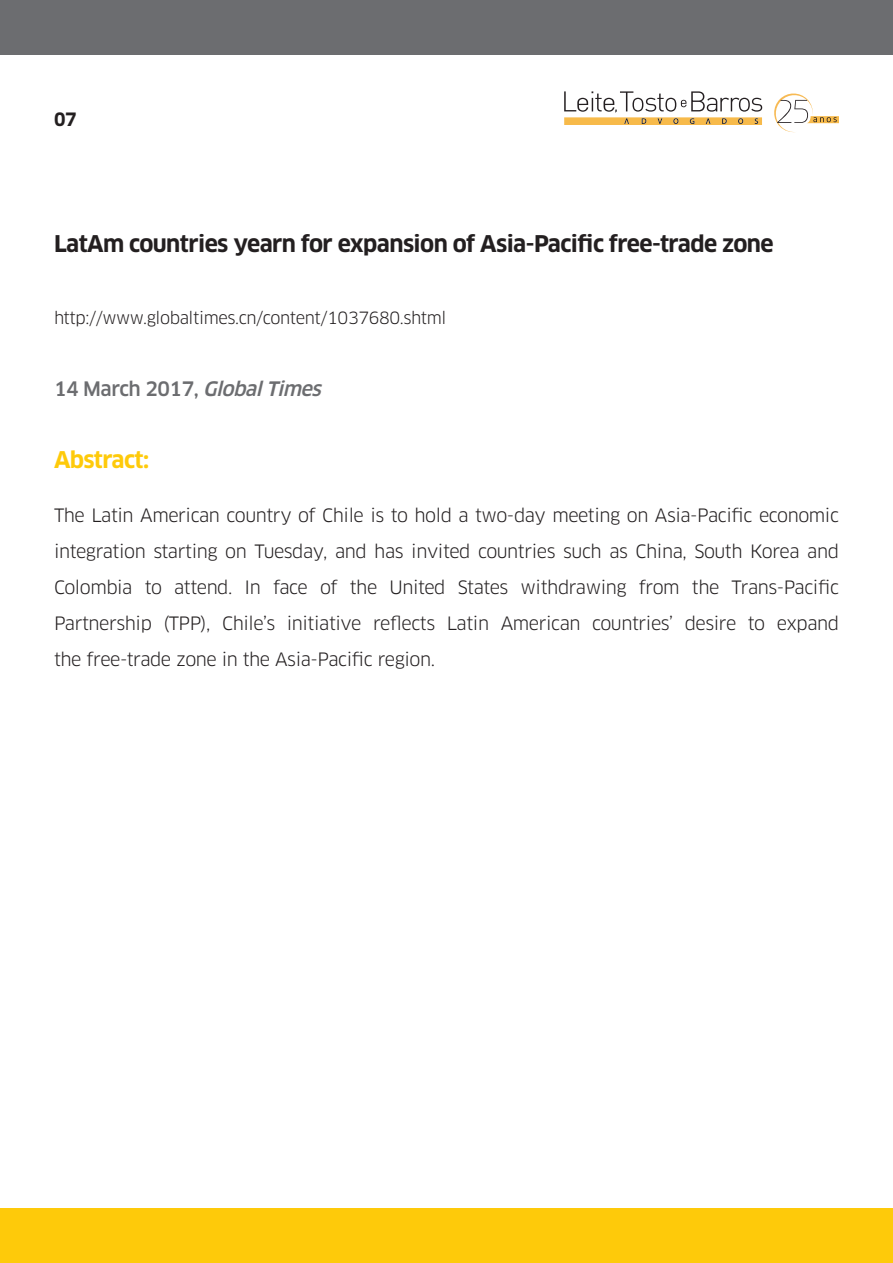
<style>
.page{position:relative;width:893px;height:1263px;background:#fff}
.page>*{position:absolute;margin:0;border:0;box-sizing:border-box;transform-origin:0 0}
.t1{font:700 22.5px "Clan OT";letter-spacing:-.025em;color:#231f20}
.t2{font:700 22.5px "Clan OT";letter-spacing:-.025em;color:#feca0a}
.t3{font:500 19.5px "Clan OT";letter-spacing:-.025em;color:#6c6d70}
.t4{font:18px/36px "Clan OT";letter-spacing:-.025em;color:#231f20;text-align:justify}
.t5{font:700 18px "Clan OT";color:#231f20}
.t6{font:16.5px "Clan OT";letter-spacing:-.025em;color:#231f20}
.s1{font-style:italic}
</style>
<div class="page">
<div style="left:0;top:1209px;width:893px;height:54px;background:#feca0a"></div>
<svg style="left:774px;top:93px;width:65px;height:40px"></svg>
<svg style="left:564px;top:91px;width:198px;height:34px"></svg>
<div style="left:0;top:0;width:893px;height:54px;background:#6c6d70"></div>
<p class="t5" style="left:54px;top:109px;width:24px">07</p>
<p class="t1" style="left:54px;top:231px;width:721px">LatAm countries yearn for expansion of Asia-Pacific free-trade zone</p>
<p class="t6" style="left:54px;top:308px;width:394px">http://www.globaltimes.cn/content/1037680.shtml</p>
<p class="t3" style="left:54px;top:377px;width:274px">14 March 2017, <span class="s1">GlobalTimes</span></p>
<p class="t2" style="left:54px;top:447px;width:97px">Abstract:</p>
<p class="t4" style="left:54px;top:497px;width:786px">The Latin American country of Chile is to hold a two-day meeting on Asia-Pacific economic integration starting on Tuesday, and has invited countries such as China, South Korea and Colombia to attend. In face of the United States withdrawing from the Trans-Pacific Partnership (TPP), Chile’s initiative reflects Latin American countries’ desire to expand the free-trade zone in the Asia-Pacific region.</p>
</div>
